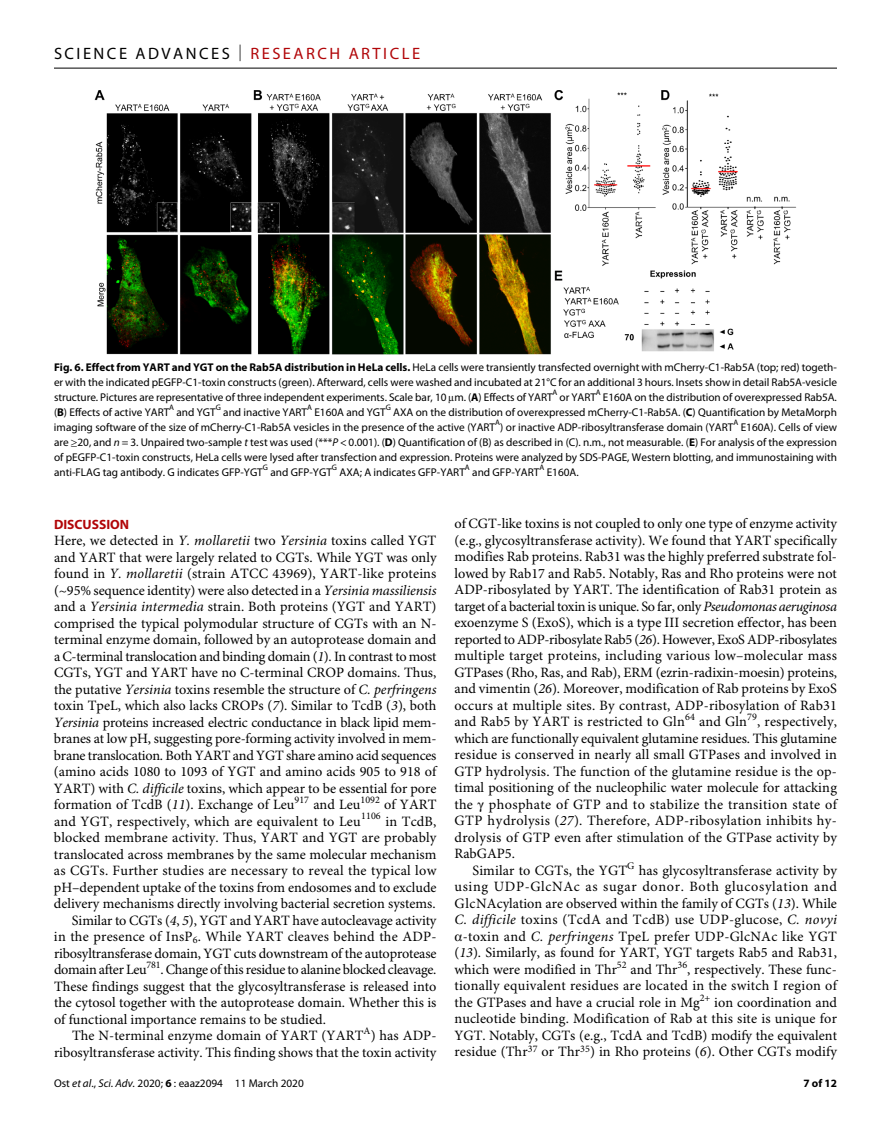
<style>
.page{position:relative;width:891px;height:1134px;background:#fff}
.page>*{position:absolute;margin:0;border:0;box-sizing:border-box;transform-origin:0 0}
.t1{font:16.5px "Myriad Pro";letter-spacing:.15em;color:#000}
.t2{font:14.25px/16.5px "Minion Pro";color:#000;text-align:justify}
.t3{font:14.25px "Minion Pro";letter-spacing:-.02em;color:#000}
.t4{font:14.25px "Minion Pro";letter-spacing:.02em;color:#000}
.t5{font:700 13.5px "Myriad Pro";color:#b10508}
.t6{font:11.25px/15px "Myriad Pro";color:#000;text-align:justify}
.t7{font:700 11.25px "Myriad Pro";color:#000}
.s1{font-weight:300}
.s2{color:#b10508}
.s3{font-weight:700}
.s4{font-style:italic}
</style>
<div class="page">
<hr style="left:54px;top:68px;width:783px;height:1px;background:#000">
<img style="left:95px;top:90px;width:701px;height:264px">
<p class="t1" style="left:54px;top:40px;width:368px">SCIENCE ADVANCES <span class="s1">|</span> <span class="s2">RESEARCH ARTICLE</span></p>
<p class="t6" style="left:54px;top:359px;width:785px"><span class="s3">Fig. 6. Effect from YART and YGT on the Rab5A distribution in HeLa cells.</span> HeLa cells were transiently transfected overnight with mCherry-C1-Rab5A (top; red) togeth&shy;er with the indicated pEGFP-C1-toxin constructs (green). Afterward, cells were washed and incubated at 21°C for an additional 3 hours. Insets show in detail Rab5A-vesicle structure. Pictures are representative of three independent experiments. Scale bar, 10 m. (<span class="s3">A</span>) Effects of YART<sup>A</sup> or YART<sup>A</sup> E160A on the distribution of overexpressed Rab5A. (<span class="s3">B</span>) Effects of active YART<sup>A</sup> and YGT<sup>G</sup> and inactive YART<sup>A</sup> E160A and YGT<sup>G</sup> AXA on the distribution of overexpressed mCherry-C1-Rab5A. (<span class="s3">C</span>) Quantification by MetaMorph imaging software of the size of mCherry-C1-Rab5A vesicles in the presence of the active (YART<sup>A</sup>) or inactive ADP-ribosyltransferase domain (YART<sup>A</sup> E160A). Cells of view are ≥20, and <span class="s4">n</span> = 3. Unpaired two-sample <span class="s4">t</span> test was used (***<span class="s4">P</span> &lt; 0.001). (<span class="s3">D</span>) Quantification of (B) as described in (C). n.m., not measurable. (<span class="s3">E</span>) For analysis of the expression of pEGFP-C1-toxin constructs, HeLa cells were lysed after transfection and expression. Proteins were analyzed by SDS-PAGE, Western blotting, and immunostaining with anti-FLAG tag antibody. G indicates GFP-YGT<sup>G</sup> and GFP-YGT<sup>G</sup> AXA; A indicates GFP-YART<sup>A</sup> and GFP-YART<sup>A</sup> E160A.</p>
<p class="t5" style="left:54px;top:513px;width:77px">DISCUSSION</p>
<p class="t2" style="left:54px;top:534px;width:384px">Here, we detected in <span class="s4">Y. mollaretii</span> two <span class="s4">Yersinia</span> toxins called YGT</p>
<p class="t2" style="left:54px;top:550px;width:384px">and YART that were largely related to CGTs. While YGT was only</p>
<p class="t2" style="left:54px;top:567px;width:384px">found in <span class="s4">Y. mollaretii</span> (strain ATCC 43969), YART-like proteins</p>
<p class="t2" style="left:54px;top:583px;width:384px">(~95% sequence identity) were also detected in a <span class="s4">Yersinia massiliensis</span></p>
<p class="t2" style="left:54px;top:600px;width:384px">and a <span class="s4">Yersinia intermedia</span> strain. Both proteins (YGT and YART)</p>
<p class="t2" style="left:54px;top:616px;width:384px">comprised the typical polymodular structure of CGTs with an N-</p>
<p class="t2" style="left:54px;top:633px;width:384px">terminal enzyme domain, followed by an autoprotease domain and</p>
<p class="t3" style="left:54px;top:647px;width:384px">a C-terminal translocation and binding domain (<span class="s4">1</span>). In contrast to most</p>
<p class="t2" style="left:54px;top:666px;width:384px">CGTs, YGT and YART have no C-terminal CROP domains. Thus,</p>
<p class="t2" style="left:54px;top:682px;width:384px">the putative <span class="s4">Yersinia</span> toxins resemble the structure of <span class="s4">C. perfringens</span></p>
<p class="t2" style="left:54px;top:699px;width:384px">toxin TpeL, which also lacks CROPs (<span class="s4">7</span>). Similar to TcdB (<span class="s4">3</span>), both</p>
<p class="t2" style="left:54px;top:715px;width:384px"><span class="s4">Yersinia</span> proteins increased electric conductance in black lipid mem-</p>
<p class="t2" style="left:54px;top:732px;width:384px">branes at low pH, suggesting pore-forming activity involved in mem-</p>
<p class="t3" style="left:54px;top:746px;width:384px">brane translocation. Both YART and YGT share amino acid sequences</p>
<p class="t2" style="left:54px;top:765px;width:384px">(amino acids 1080 to 1093 of YGT and amino acids 905 to 918 of</p>
<p class="t2" style="left:54px;top:781px;width:384px">YART) with <span class="s4">C. difficile</span> toxins, which appear to be essential for pore</p>
<p class="t2" style="left:54px;top:798px;width:384px">formation of TcdB (<span class="s4">11</span>). Exchange of Leu<sup>917</sup> and Leu<sup>1092</sup> of YART</p>
<p class="t2" style="left:54px;top:814px;width:384px">and YGT, respectively, which are equivalent to Leu<sup>1106</sup> in TcdB,</p>
<p class="t2" style="left:54px;top:831px;width:384px">blocked membrane activity. Thus, YART and YGT are probably</p>
<p class="t2" style="left:54px;top:847px;width:384px">translocated across membranes by the same molecular mechanism</p>
<p class="t4" style="left:54px;top:862px;width:384px">as CGTs. Further studies are necessary to reveal the typical low</p>
<p class="t2" style="left:54px;top:880px;width:384px">pH–dependent uptake of the toxins from endosomes and to exclude</p>
<p class="t2" style="left:54px;top:897px;width:383px">delivery mechanisms directly involving bacterial secretion systems.</p>
<p class="t2" style="left:72px;top:913px;width:366px">Similar to CGTs (<span class="s4">4</span>, <span class="s4">5</span>), YGT and YART have autocleavage activity</p>
<p class="t2" style="left:54px;top:930px;width:384px">in the presence of InsP<sub>6</sub>. While YART cleaves behind the ADP-</p>
<p class="t2" style="left:54px;top:946px;width:384px">ribosyltransferase domain, YGT cuts downstream of the autoprotease</p>
<p class="t3" style="left:54px;top:961px;width:384px">domain after Leu<sup>781</sup>. Change of this residue to alanine blocked cleavage.</p>
<p class="t2" style="left:54px;top:979px;width:384px">These findings suggest that the glycosyltransferase is released into</p>
<p class="t2" style="left:54px;top:996px;width:384px">the cytosol together with the autoprotease domain. Whether this is</p>
<p class="t2" style="left:54px;top:1012px;width:273px">of functional importance remains to be studied.</p>
<p class="t2" style="left:72px;top:1029px;width:366px">The N-terminal enzyme domain of YART (YART<sup>A</sup>) has ADP-</p>
<p class="t2" style="left:54px;top:1045px;width:384px">ribosyltransferase activity. This finding shows that the toxin activity</p>
<p class="t6" style="left:54px;top:1076px;width:251px">Ost <span class="s4">et al</span>., <span class="s4">Sci. Adv.</span> 2020; <span class="s3">6</span> : eaaz2094 11 March 2020</p>
<p class="t2" style="left:455px;top:517px;width:384px">of CGT-like toxins is not coupled to only one type of enzyme activity (e.g., glycosyltransferase activity). We found that YART specifically modifies Rab proteins. Rab31 was the highly preferred substrate fol&shy;lowed by Rab17 and Rab5. Notably, Ras and Rho proteins were not ADP-ribosylated by YART. The identification of Rab31 protein as target of a bacterial toxin is unique. So far, only <span class="s4">Pseudomonas aeruginosa </span>exoenzyme S (ExoS), which is a type III secretion effector, has been reported to ADP-ribosylate Rab5 (<span class="s4">26</span>). However, ExoS ADP-ribosylates multiple target proteins, including various low–molecular mass GTPases (Rho, Ras, and Rab), ERM (ezrin-radixin-moesin) proteins, and vimentin (<span class="s4">26</span>). Moreover, modification of Rab proteins by ExoS occurs at multiple sites. By contrast, ADP-ribosylation of Rab31 and Rab5 by YART is restricted to Gln<sup>64</sup> and Gln<sup>79</sup>, respectively, which are functionally equivalent glutamine residues. This glutamine residue is conserved in nearly all small GTPases and involved in GTP hydrolysis. The function of the glutamine residue is the op&shy;timal positioning of the nucleophilic water molecule for attacking the phosphate of GTP and to stabilize the transition state of GTP hydrolysis (<span class="s4">27</span>). Therefore, ADP-ribosylation inhibits hy&shy;drolysis of GTP even after stimulation of the GTPase activity by RabGAP5.</p>
<p class="t2" style="left:454px;top:863px;width:384px;text-align:right">Similar to CGTs, the YGT<sup>G</sup> has glycosyltransferase activity by using UDP-GlcNAc as sugar donor. Both glucosylation and GlcNAcylation are observed within the family of CGTs (<span class="s4">13</span>). While <span class="s4">C. difficile</span> toxins (TcdA and TcdB) use UDP-glucose, <span class="s4">C. novyi </span>-toxin and <span class="s4">C. perfringens</span> TpeL prefer UDP-GlcNAc like YGT (<span class="s4">13</span>). Similarly, as found for YART, YGT targets Rab5 and Rab31, which were modified in Thr<sup>52</sup> and Thr<sup>36</sup>, respectively. These func&shy;tionally equivalent residues are located in the switch I region of the GTPases and have a crucial role in Mg<sup>2+</sup> ion coordination and nucleotide binding. Modification of Rab at this site is unique for YGT. Notably, CGTs (e.g., TcdA and TcdB) modify the equivalent residue (Thr<sup>37</sup> or Thr<sup>35</sup>) in Rho proteins (<span class="s4">6</span>). Other CGTs modify</p>
<p class="t7" style="left:803px;top:1074px;width:35px">7 of 12</p>
</div>
